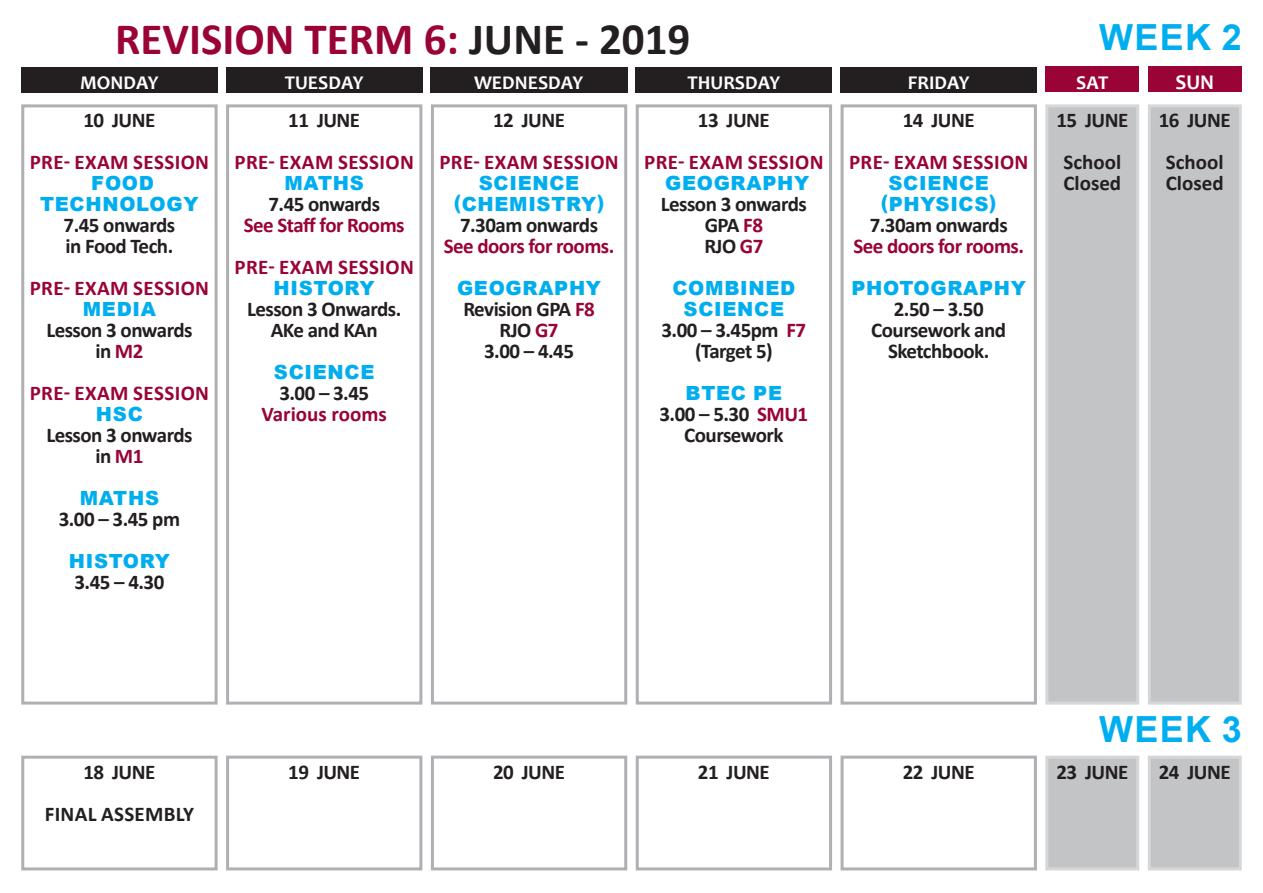
<style>
.page{position:relative;width:1263px;height:893px;background:#fff}
.page>*{position:absolute;margin:0;border:0;box-sizing:border-box;transform-origin:0 0}
.t1{font:700 45px "Calibri";color:#990336}
.Subject{font:700 36px "Arial";letter-spacing:.035em;color:#00aeef}
.xxxxxxx{font:700 21px/21px "Calibri";letter-spacing:-.025em;color:#231f20;text-align:center}
.xxxxxxx-2{font:700 21px "Calibri";letter-spacing:.02em;color:#990336}
.xxxxxxx-3{font:700 21px "Calibri";letter-spacing:-.025em;color:#990336}
.xxxxxxx-4{font:700 21px/21px "Calibri";color:#231f20}
.xxxxxxx-5{font:700 21px "Calibri";color:#990336}
.t2{font:700 21px "Candara";color:#fff}
.Subject-2{font:900 19.5px/21px "Arial";letter-spacing:.035em;color:#00aeef}
.t3{font:700 19.5px "Candara";color:#fff}
.s1{color:#231f20}
.s2{color:#990336}
</style>
<div class="page">
<div style="left:21px;top:67px;width:197px;height:25px;background:#231f20"></div>
<div style="left:1045px;top:67px;width:94px;height:25px;background:#990336"></div>
<div style="left:1148px;top:67px;width:94px;height:25px;background:#990336"></div>
<div style="left:226px;top:67px;width:196px;height:25px;background:#231f20"></div>
<div style="left:430px;top:67px;width:197px;height:25px;background:#231f20"></div>
<div style="left:636px;top:67px;width:196px;height:25px;background:#231f20"></div>
<div style="left:840px;top:67px;width:197px;height:25px;background:#231f20"></div>
<div style="left:636px;top:104px;width:196px;height:601px;border:3px solid #aeb0b3"></div>
<div style="left:431px;top:104px;width:196px;height:601px;border:3px solid #aeb0b3"></div>
<div style="left:21px;top:104px;width:197px;height:601px;border:3px solid #aeb0b3"></div>
<div style="left:1047px;top:106px;width:91px;height:597px;background:#c2c4c6"></div>
<div style="left:1045px;top:104px;width:94px;height:601px;border:3px solid #d6d7d9"></div>
<div style="left:1149px;top:106px;width:91px;height:597px;background:#c2c4c6"></div>
<div style="left:1148px;top:104px;width:94px;height:601px;border:3px solid #d6d7d9"></div>
<div style="left:226px;top:104px;width:196px;height:601px;border:3px solid #aeb0b3"></div>
<div style="left:840px;top:104px;width:197px;height:601px;border:3px solid #aeb0b3"></div>
<div style="left:636px;top:756px;width:196px;height:114px;border:3px solid #aeb0b3"></div>
<div style="left:431px;top:756px;width:196px;height:114px;border:3px solid #aeb0b3"></div>
<div style="left:21px;top:756px;width:197px;height:114px;border:3px solid #aeb0b3"></div>
<div style="left:1047px;top:757px;width:91px;height:112px;background:#c2c4c6"></div>
<div style="left:1045px;top:756px;width:94px;height:114px;border:3px solid #d6d7d9"></div>
<div style="left:1149px;top:757px;width:91px;height:112px;background:#c2c4c6"></div>
<div style="left:1148px;top:756px;width:94px;height:114px;border:3px solid #d6d7d9"></div>
<div style="left:226px;top:756px;width:196px;height:114px;border:3px solid #aeb0b3"></div>
<div style="left:840px;top:756px;width:197px;height:114px;border:3px solid #aeb0b3"></div>
<p class="Subject" style="left:1099px;top:12px;width:144px">WEEK 2</p>
<p class="t1" style="left:115px;top:7px;width:577px">REVISION TERM 6: <span class="s1">JUNE - 2019</span></p>
<p class="t3" style="left:285px;top:70px;width:80px">TUESDAY</p>
<p class="t3" style="left:474px;top:70px;width:111px">WEDNESDAY</p>
<p class="t3" style="left:687px;top:70px;width:94px">THURSDAY</p>
<p class="t3" style="left:908px;top:70px;width:63px">FRIDAY</p>
<p class="xxxxxxx" style="left:698px;top:110px;width:73px">13 JUNE</p>
<p class="xxxxxxx-2" style="left:644px;top:148px;width:181px">Pre- Exam Session</p>
<p class="Subject-2" style="left:665px;top:172px;width:34px">GEOGRAPHY</p>
<p class="xxxxxxx" style="left:661px;top:194px;width:148px">Lesson 3 onwards</p>
<p class="xxxxxxx" style="left:705px;top:215px;width:60px">GPA <span class="s2">F8</span></p>
<p class="xxxxxxx" style="left:704px;top:236px;width:61px">RJO <span class="s2">G7</span></p>
<p class="Subject-2" style="left:684px;top:277px;width:71px;text-indent:-11px">COMBINED<br>SCIENCE</p>
<p class="xxxxxxx" style="left:661px;top:320px;width:146px">3.00 – 3.45pm <span class="s2">F7</span></p>
<p class="xxxxxxx" style="left:695px;top:341px;width:79px">(Target 5)</p>
<p class="Subject-2" style="left:686px;top:382px;width:98px">BTEC PE</p>
<p class="xxxxxxx" style="left:659px;top:404px;width:150px">3.00 – 5.30 <span class="s2">SMU1</span></p>
<p class="xxxxxxx" style="left:684px;top:425px;width:101px">Coursework</p>
<p class="t3" style="left:80px;top:70px;width:80px">MONDAY</p>
<p class="t3" style="left:1076px;top:70px;width:34px">SAT</p>
<p class="t2" style="left:1175px;top:69px;width:40px">SUN</p>
<p class="xxxxxxx" style="left:493px;top:110px;width:73px">12 JUNE</p>
<p class="xxxxxxx-2" style="left:439px;top:148px;width:181px">Pre- Exam Session</p>
<p class="Subject-2" style="left:454px;top:172px;width:55px;text-indent:25px">SCIENCE (CHEMISTRY</p>
<p class="xxxxxxx" style="left:1159px;top:110px;width:73px">16 JUNE</p>
<p class="xxxxxxx-4" style="left:1166px;top:152px;width:59px">School<br>Closed</p>
<p class="xxxxxxx" style="left:83px;top:110px;width:73px">10 JUNE</p>
<p class="xxxxxxx-2" style="left:30px;top:148px;width:181px">Pre- Exam Session</p>
<p class="Subject-2" style="left:91px;top:172px;width:31px">FOOD</p>
<p class="Subject-2" style="left:40px;top:193px;width:32px">TECHNOLOGY</p>
<p class="xxxxxxx" style="left:64px;top:215px;width:113px">7.45 onwards</p>
<p class="xxxxxxx" style="left:66px;top:236px;width:109px">in Food Tech.</p>
<p class="xxxxxxx-2" style="left:30px;top:274px;width:181px">Pre- Exam Session</p>
<p class="Subject-2" style="left:83px;top:298px;width:34px">MEDIA</p>
<p class="xxxxxxx" style="left:46px;top:320px;width:148px">Lesson 3 onwards</p>
<p class="xxxxxxx" style="left:95px;top:341px;width:50px">in <span class="s2">M2</span></p>
<p class="xxxxxxx-2" style="left:30px;top:379px;width:181px">Pre- Exam Session</p>
<p class="Subject-2" style="left:96px;top:403px;width:48px">HSC</p>
<p class="xxxxxxx" style="left:46px;top:425px;width:148px">Lesson 3 onwards</p>
<p class="xxxxxxx" style="left:95px;top:446px;width:50px">in <span class="s2">M1</span></p>
<p class="Subject-2" style="left:80px;top:487px;width:35px">MATHS</p>
<p class="xxxxxxx" style="left:59px;top:509px;width:123px">3.00 – 3.45 pm</p>
<p class="Subject-2" style="left:69px;top:550px;width:32px">HISTORY</p>
<p class="xxxxxxx" style="left:75px;top:572px;width:91px">3.45 – 4.30</p>
<p class="xxxxxxx" style="left:288px;top:110px;width:73px">11 JUNE</p>
<p class="xxxxxxx-2" style="left:234px;top:148px;width:181px">Pre- Exam Session</p>
<p class="Subject-2" style="left:285px;top:172px;width:35px">MATHS</p>
<p class="xxxxxxx" style="left:268px;top:194px;width:113px">7.45 onwards</p>
<p class="xxxxxxx-2" style="left:244px;top:211px;width:162px">See Staff for Rooms</p>
<p class="xxxxxxx-2" style="left:234px;top:253px;width:181px">Pre- Exam Session</p>
<p class="Subject-2" style="left:274px;top:277px;width:32px">HISTORY</p>
<p class="xxxxxxx" style="left:247px;top:299px;width:156px">Lesson 3 Onwards.</p>
<p class="xxxxxxx" style="left:271px;top:320px;width:109px">AKe and KAn</p>
<p class="Subject-2" style="left:274px;top:361px;width:30px">SCIENCE</p>
<p class="xxxxxxx" style="left:279px;top:383px;width:91px">3.00 – 3.45</p>
<p class="xxxxxxx-5" style="left:262px;top:400px;width:127px">Various rooms</p>
<p class="xxxxxxx" style="left:903px;top:110px;width:73px">14 JUNE</p>
<p class="xxxxxxx-2" style="left:849px;top:148px;width:181px">Pre- Exam Session</p>
<p class="Subject-2" style="left:881px;top:172px;width:38px;text-align:center">SCIENCE (PHYSICS</p>
<p class="xxxxxxx" style="left:1056px;top:110px;width:73px">15 JUNE</p>
<p class="xxxxxxx-4" style="left:1063px;top:152px;width:59px">School<br>Closed</p>
<p class="Subject-2" style="left:597px;top:191px;width:9px">)</p>
<p class="Subject-2" style="left:989px;top:191px;width:9px">)</p>
<p class="xxxxxxx" style="left:870px;top:215px;width:139px">7.30am onwards</p>
<p class="xxxxxxx-3" style="left:853px;top:232px;width:172px">See doors for rooms.</p>
<p class="Subject-2" style="left:851px;top:277px;width:32px">PHOTOGRAPHY</p>
<p class="xxxxxxx" style="left:894px;top:299px;width:91px">2.50 – 3.50</p>
<p class="xxxxxxx" style="left:871px;top:320px;width:136px">Coursework and<br>Sketchbook.</p>
<p class="xxxxxxx" style="left:460px;top:215px;width:139px">7.30am onwards</p>
<p class="xxxxxxx-3" style="left:444px;top:232px;width:172px">See doors for rooms.</p>
<p class="Subject-2" style="left:457px;top:277px;width:34px">GEOGRAPHY</p>
<p class="xxxxxxx" style="left:463px;top:299px;width:133px">Revision GPA <span class="s2">F8</span></p>
<p class="xxxxxxx" style="left:499px;top:320px;width:61px">RJO <span class="s2">G7</span></p>
<p class="xxxxxxx" style="left:484px;top:341px;width:91px">3.00 – 4.45</p>
<p class="Subject" style="left:1099px;top:704px;width:144px">WEEK 3</p>
<p class="xxxxxxx" style="left:83px;top:761px;width:73px">18 JUNE</p>
<p class="xxxxxxx" style="left:493px;top:761px;width:73px">20 JUNE</p>
<p class="xxxxxxx" style="left:698px;top:761px;width:73px">21 JUNE</p>
<p class="xxxxxxx" style="left:45px;top:803px;width:22px">Final</p>
<p class="xxxxxxx" style="left:101px;top:803px;width:26px">Assembly</p>
<p class="xxxxxxx" style="left:288px;top:761px;width:73px">19 JUNE</p>
<p class="xxxxxxx" style="left:903px;top:761px;width:73px">22 JUNE</p>
<p class="xxxxxxx" style="left:1056px;top:761px;width:73px">23 JUNE</p>
<p class="xxxxxxx" style="left:1159px;top:761px;width:73px">24 JUNE</p>
</div>
